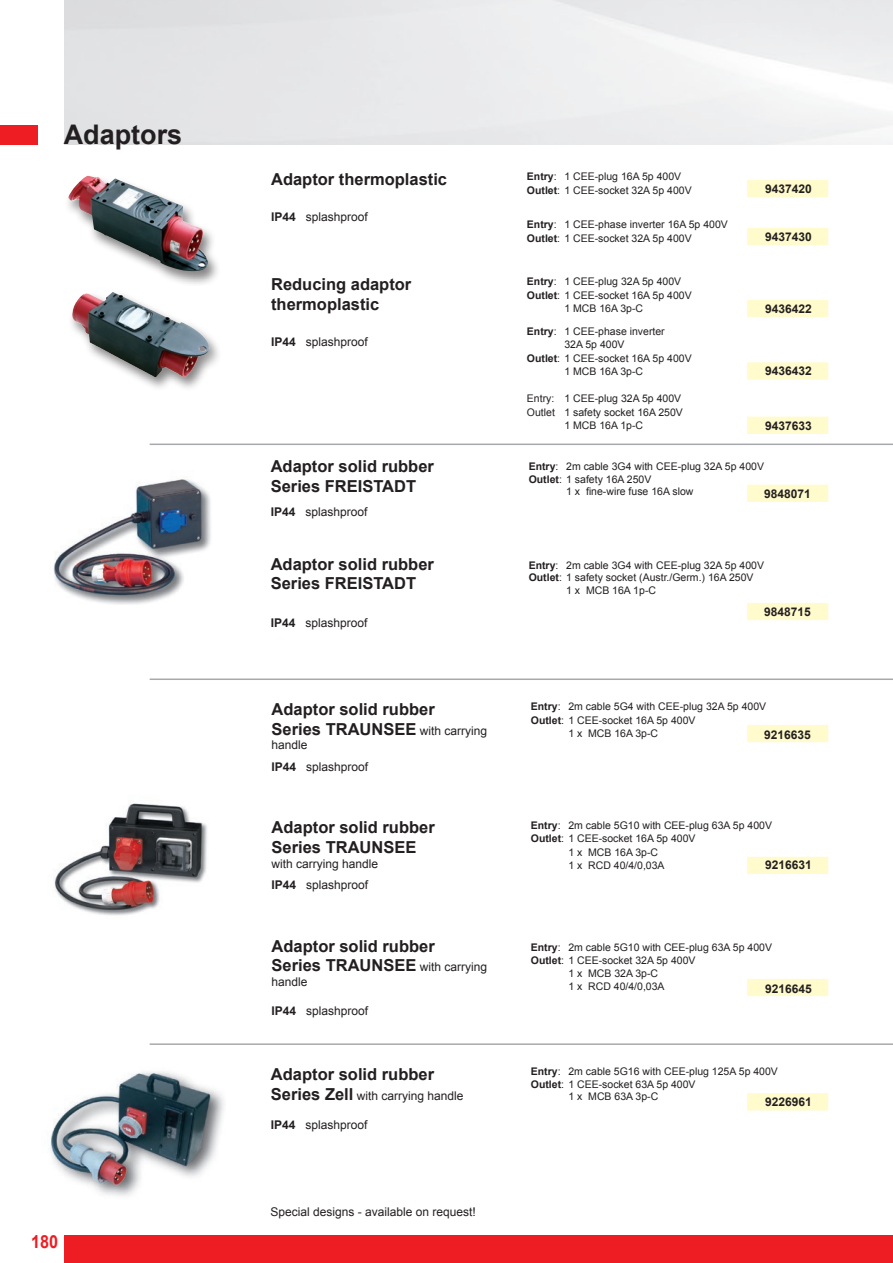
<style>
.page{position:relative;width:893px;height:1263px;background:#fff}
.page>*{position:absolute;margin:0;border:0;box-sizing:border-box;transform-origin:0 0}
.t1{font:700 27px "Arial";color:#231f20}
.t2{font:700 18px "Arial";color:#ee1d23;scale:.9 1}
.t3{font:700 16.5px/19.8px "Arial";color:#231f20}
.t4{font:12px/21.9px "Arial";color:#231f20}
.t5{font:700 12px "Arial";color:#231f20}
.t6{font:10.5px/13.5px "Arial";color:#231f20}
.s1{font-weight:700}
.s2{font-weight:700;font-size:16.5px}
</style>
<div class="page">
<div style="left:0;top:125px;width:37px;height:19px;background:#ee1d23"></div>
<div style="left:64px;top:1235px;width:829px;height:28px;background:#ee1d23"></div>
<img style="left:50px;top:1072px;width:174px;height:124px">
<img style="left:54px;top:803px;width:153px;height:113px">
<img style="left:53px;top:479px;width:158px;height:125px">
<div style="left:747px;top:180px;width:81px;height:17px;background:#fffbcc"></div>
<div style="left:64px;top:173px;width:157px;height:113px;background:#231f20;opacity:.55"></div>
<img style="left:68px;top:176px;width:141px;height:95px">
<div style="left:68px;top:290px;width:155px;height:102px;background:#231f20;opacity:.55"></div>
<img style="left:72px;top:292px;width:138px;height:85px">
<hr style="left:150px;top:444px;width:743px;height:1px;background:#a8a9ad">
<hr style="left:150px;top:678px;width:743px;height:2px;background:#a8a9ad">
<hr style="left:150px;top:1043px;width:743px;height:2px;background:#a8a9ad">
<div style="left:747px;top:228px;width:81px;height:17px;background:#fffbcc"></div>
<div style="left:747px;top:300px;width:81px;height:17px;background:#fffbcc"></div>
<div style="left:747px;top:362px;width:81px;height:17px;background:#fffbcc;border:1px solid #fffbcc"></div>
<div style="left:747px;top:485px;width:81px;height:17px;background:#fffbcc"></div>
<div style="left:747px;top:603px;width:81px;height:17px;background:#fffbcc"></div>
<div style="left:747px;top:725px;width:81px;height:17px;background:#fffbcc"></div>
<div style="left:747px;top:857px;width:81px;height:17px;background:#fffbcc"></div>
<div style="left:747px;top:979px;width:81px;height:17px;background:#fffbcc"></div>
<div style="left:747px;top:1093px;width:81px;height:17px;background:#fffbcc"></div>
<div style="left:747px;top:417px;width:81px;height:17px;background:#fffbcc"></div>
<h1 class="t1" style="left:64px;top:117px;width:120px">Adaptors</h1>
<h2 class="t2" style="left:31px;top:1230px;width:32px">180</h2>
<h3 class="t3" style="left:271px;top:170px;width:178px">Adaptor thermoplastic</h3>
<p class="t4" style="left:271px;top:206px;width:98px"><span class="s1">IP44</span> splashproof</p>
<h3 class="t3" style="left:271px;top:275px;width:142px">Reducing adaptor thermoplastic</h3>
<p class="t4" style="left:271px;top:331px;width:98px"><span class="s1">IP44</span> splashproof</p>
<h3 class="t3" style="left:271px;top:457px;width:165px">Adaptor solid rubber<br>Series FREISTADT</h3>
<p class="t4" style="left:271px;top:501px;width:98px"><span class="s1">IP44</span> splashproof</p>
<h3 class="t3" style="left:271px;top:554px;width:165px">Adaptor solid rubber<br>Series FREISTADT</h3>
<p class="t4" style="left:271px;top:612px;width:98px"><span class="s1">IP44</span> splashproof</p>
<h3 class="t3" style="left:272px;top:700px;width:165px">Adaptor solid rubber<br>Series TRAUNSEE</h3>
<p class="t4" style="left:420px;top:720px;width:69px">with carrying</p>
<p class="t4" style="left:272px;top:734px;width:98px">handle<br><span class="s1">IP44</span> splashproof</p>
<h3 class="t3" style="left:272px;top:818px;width:165px">Adaptor solid rubber<br>Series TRAUNSEE</h3>
<p class="t4" style="left:272px;top:852px;width:108px">with carrying handle<br><span class="s1">IP44</span> splashproof</p>
<h3 class="t3" style="left:272px;top:936px;width:165px">Adaptor solid rubber<br>Series TRAUNSEE</h3>
<p class="t4" style="left:420px;top:956px;width:69px">with carrying</p>
<p class="t4" style="left:272px;top:971px;width:38px">handle</p>
<p class="t4" style="left:272px;top:999px;width:98px"><span class="s1">IP44</span> splashproof</p>
<h3 class="t3" style="left:271px;top:1065px;width:165px">Adaptor solid rubber</h3>
<p class="t4" style="left:271px;top:1085px;width:194px"><span class="s2">Series Zell</span> with carrying handle</p>
<p class="t4" style="left:271px;top:1114px;width:98px"><span class="s1">IP44</span> splashproof</p>
<p class="t4" style="left:270px;top:1201px;width:207px">Special designs - available on request!</p>
<p class="t6" style="left:527px;top:170px;width:166px"><span class="s1">Entry</span>: 1 CEE-plug 16A 5p 400V<br><span class="s1">Outlet</span>: 1 CEE-socket 32A 5p 400V</p>
<p class="t6" style="left:527px;top:218px;width:202px"><span class="s1">Entry</span>: 1 CEE-phase inverter 16A 5p 400V<br><span class="s1">Outlet</span>: 1 CEE-socket 32A 5p 400V</p>
<p class="t6" style="left:527px;top:275px;width:156px"><span class="s1">Entry</span>: 1 CEE-plug 32A 5p 400V</p>
<p class="t6" style="left:527px;top:288px;width:166px"><span class="s1">Outlet</span>: 1 CEE-socket 16A 5p 400V</p>
<p class="t6" style="left:564px;top:302px;width:80px">1 MCB 16A 3p-C</p>
<p class="t6" style="left:527px;top:324px;width:139px"><span class="s1">Entry</span>: 1 CEE-phase inverter</p>
<p class="t6" style="left:564px;top:338px;width:62px">32A 5p 400V</p>
<p class="t6" style="left:527px;top:351px;width:166px"><span class="s1">Outlet</span>: 1 CEE-socket 16A 5p 400V</p>
<p class="t6" style="left:564px;top:365px;width:80px">1 MCB 16A 3p-C</p>
<p class="t6" style="left:527px;top:392px;width:157px;text-align:center">Entry: 1 CEE-plug 32A 5p 400V<br>Outlet 1 safety socket 16A 250V<br>1 MCB 16A 1p-C</p>
<p class="t5" style="left:765px;top:181px;width:48px">9437420</p>
<p class="t5" style="left:765px;top:229px;width:48px">9437430</p>
<p class="t5" style="left:765px;top:301px;width:48px">9436422</p>
<p class="t5" style="left:765px;top:363px;width:48px">9436432</p>
<p class="t5" style="left:765px;top:417px;width:48px">9437633</p>
<p class="t6" style="left:529px;top:460px;width:237px"><span class="s1">Entry</span>: 2m cable 3G4 with CEE-plug 32A 5p 400V</p>
<p class="t6" style="left:529px;top:472px;width:124px"><span class="s1">Outlet</span>: 1 safety 16A 250V</p>
<p class="t6" style="left:566px;top:485px;width:129px">1 x fine-wire fuse 16A slow</p>
<p class="t5" style="left:764px;top:485px;width:48px">9848071</p>
<p class="t6" style="left:529px;top:558px;width:237px"><span class="s1">Entry</span>: 2m cable 3G4 with CEE-plug 32A 5p 400V</p>
<p class="t6" style="left:529px;top:571px;width:226px"><span class="s1">Outlet</span>: 1 safety socket (Austr./Germ.) 16A 250V</p>
<p class="t6" style="left:566px;top:583px;width:91px">1 x MCB 16A 1p-C</p>
<p class="t5" style="left:764px;top:604px;width:48px">9848715</p>
<p class="t6" style="left:531px;top:700px;width:237px"><span class="s1">Entry</span>: 2m cable 5G4 with CEE-plug 32A 5p 400V</p>
<p class="t6" style="left:531px;top:713px;width:166px"><span class="s1">Outlet</span>: 1 CEE-socket 16A 5p 400V</p>
<p class="t6" style="left:568px;top:727px;width:91px">1 x MCB 16A 3p-C</p>
<p class="t5" style="left:764px;top:726px;width:48px">9216635</p>
<p class="t6" style="left:531px;top:818px;width:243px"><span class="s1">Entry</span>: 2m cable 5G10 with CEE-plug 63A 5p 400V</p>
<p class="t6" style="left:531px;top:832px;width:166px"><span class="s1">Outlet</span>: 1 CEE-socket 16A 5p 400V</p>
<p class="t6" style="left:568px;top:845px;width:91px">1 x MCB 16A 3p-C</p>
<p class="t6" style="left:568px;top:859px;width:98px">1 x RCD 40/4/0,03A</p>
<p class="t5" style="left:765px;top:857px;width:48px">9216631</p>
<p class="t6" style="left:531px;top:941px;width:243px"><span class="s1">Entry</span>: 2m cable 5G10 with CEE-plug 63A 5p 400V</p>
<p class="t6" style="left:531px;top:954px;width:166px"><span class="s1">Outlet</span>: 1 CEE-socket 32A 5p 400V</p>
<p class="t6" style="left:568px;top:966px;width:91px">1 x MCB 32A 3p-C</p>
<p class="t6" style="left:568px;top:980px;width:98px">1 x RCD 40/4/0,03A</p>
<p class="t5" style="left:765px;top:980px;width:48px">9216645</p>
<p class="t6" style="left:531px;top:1064px;width:249px"><span class="s1">Entry</span>: 2m cable 5G16 with CEE-plug 125A 5p 400V</p>
<p class="t6" style="left:531px;top:1077px;width:166px"><span class="s1">Outlet</span>: 1 CEE-socket 63A 5p 400V</p>
<p class="t6" style="left:568px;top:1090px;width:91px">1 x MCB 63A 3p-C</p>
<p class="t5" style="left:765px;top:1094px;width:48px">9226961</p>
</div>
